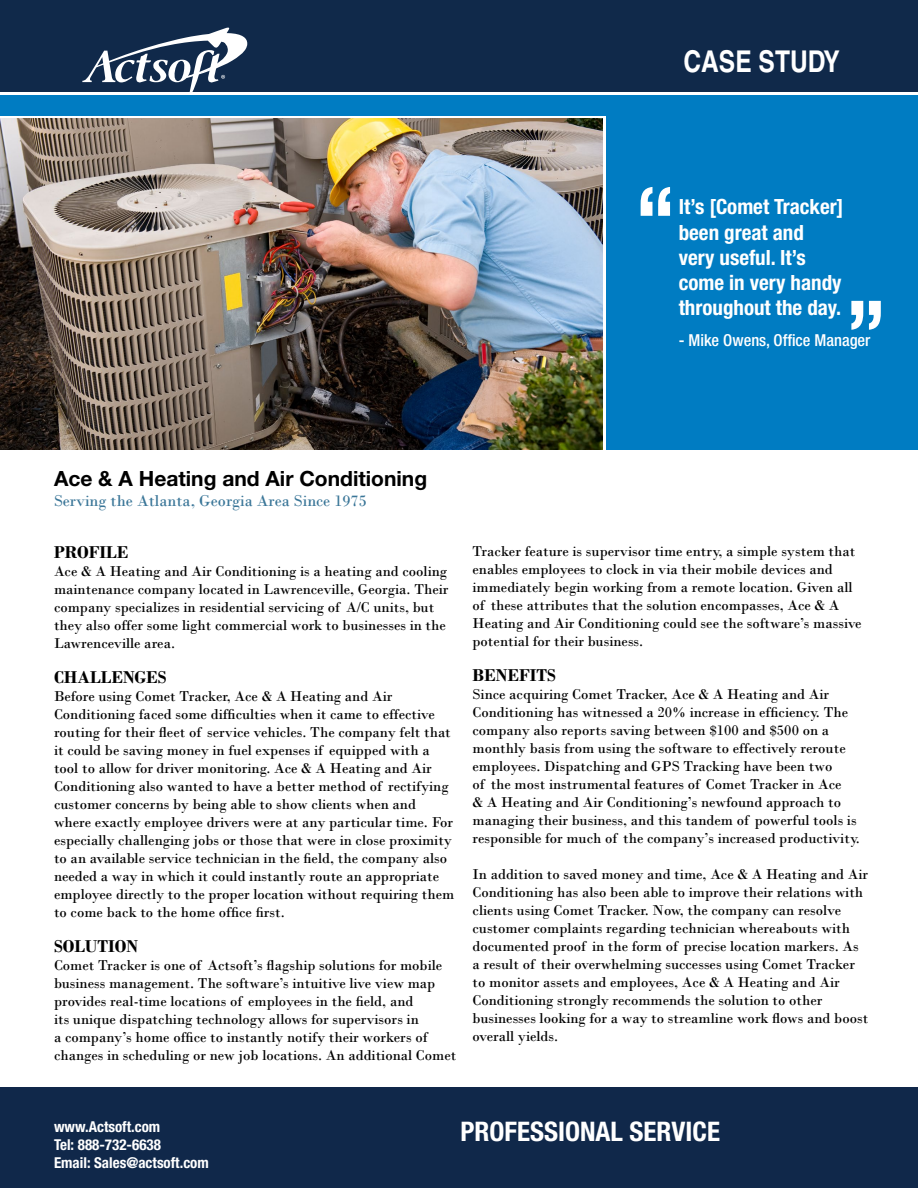
<style>
.page{position:relative;width:918px;height:1188px;background:#fff}
.page>*{position:absolute;margin:0;border:0;box-sizing:border-box;transform-origin:0 0}
.t1{font:700 condensed 90px "Helvetica Neue";color:#fff}
.t2{font:700 condensed 30px "Helvetica";color:#fff}
.t3{font:700 condensed 27px "Helvetica Neue";color:#fff}
.t4{font:700 condensed 21px/25.2px "Helvetica Neue";color:#fff}
.t5{font:700 21px "Helvetica Neue";color:#000}
.t6{font:700 18px "Bodoni";color:#000}
.t7{font:16.5px "Bodoni";color:#3a7698}
.t8{font:500 condensed 16.5px "Helvetica Neue";color:#fff}
.t9{font:15px/18px "Bodoni";color:#000}
.t10{font:700 condensed 15px/18px "Helvetica Neue";color:#fff}
</style>
<div class="page">
<div style="left:0;top:1088px;width:918px;height:100px;background:#10284a"></div>
<div style="left:606px;top:114px;width:312px;height:336px;background:#007cc2"></div>
<div style="left:0;top:0;width:918px;height:98px;background:#10294a"></div>
<hr style="left:0;top:93px;width:918px;height:3px;background:#fff">
<svg style="left:82px;top:27px;width:165px;height:66px"></svg>
<div style="left:0;top:96px;width:918px;height:20px;background:#007cc2"></div>
<img style="left:0;top:119px;width:603px;height:331px">
<h2 class="t2" style="left:683px;top:43px;width:158px">CASE STUDY</h2>
<h1 class="t1" style="left:634px;top:165px;width:43px">“</h1>
<h3 class="t4" style="left:679px;top:194px;width:166px">It’s [Comet Tracker] been great and very useful. It’s come in very handy throughout the day.</h3>
<p class="t8" style="left:679px;top:330px;width:193px">- Mike Owens, Office Manager</p>
<h1 class="t1" style="left:887px;top:352px;width:43px;rotate:-180deg">“</h1>
<h3 class="t5" style="left:54px;top:465px;width:375px">Ace &amp; A Heating and Air Conditioning</h3>
<p class="t7" style="left:54px;top:491px;width:314px">Serving the Atlanta, Georgia Area Since 1975</p>
<p class="t6" style="left:54px;top:541px;width:76px">PROFILE</p>
<p class="t9" style="left:54px;top:562px;width:396px">Ace &amp; A Heating and Air Conditioning is a heating and cooling maintenance company located in Lawrenceville, Georgia. Their company specializes in residential servicing of A/C units, but they also offer some light commercial work to businesses in the Lawrenceville area.</p>
<p class="t6" style="left:54px;top:667px;width:114px">CHALLENGES</p>
<p class="t9" style="left:54px;top:687px;width:402px">Before using Comet Tracker, Ace &amp; A Heating and Air Conditioning faced some difficulties when it came to effective routing for their fleet of service vehicles. The company felt that it could be saving money in fuel expenses if equipped with a tool to allow for driver monitoring. Ace &amp; A Heating and Air Conditioning also wanted to have a better method of rectifying customer concerns by being able to show clients when and where exactly employee drivers were at any particular time. For especially challenging jobs or those that were in close proximity to an available service technician in the field, the company also needed a way in which it could instantly route an appropriate employee directly to the proper location without requiring them to come back to the home office first.</p>
<p class="t6" style="left:54px;top:936px;width:86px">SOLUTION</p>
<p class="t9" style="left:54px;top:956px;width:404px">Comet Tracker is one of Actsoft’s flagship solutions for mobile business management. The software’s intuitive live view map provides real-time locations of employees in the field, and<br>its unique dispatching technology allows for supervisors in<br>a company’s home office to instantly notify their workers of changes in scheduling or new job locations. An additional Comet</p>
<p class="t9" style="left:472px;top:542px;width:391px">Tracker feature is supervisor time entry, a simple system that enables employees to clock in via their mobile devices and immediately begin working from a remote location. Given all of these attributes that the solution encompasses, Ace &amp; A Heating and Air Conditioning could see the software’s massive potential for their business.</p>
<p class="t6" style="left:472px;top:665px;width:85px">BENEFITS</p>
<p class="t9" style="left:472px;top:685px;width:389px">Since acquiring Comet Tracker, Ace &amp; A Heating and Air Conditioning has witnessed a 20% increase in efficiency. The company also reports saving between $100 and $500 on a monthly basis from using the software to effectively reroute employees. Dispatching and GPS Tracking have been two<br>of the most instrumental features of Comet Tracker in Ace<br>&amp; A Heating and Air Conditioning’s newfound approach to managing their business, and this tandem of powerful tools is responsible for much of the company’s increased productivity.</p>
<p class="t9" style="left:472px;top:865px;width:397px">In addition to saved money and time, Ace &amp; A Heating and Air Conditioning has also been able to improve their relations with clients using Comet Tracker. Now, the company can resolve customer complaints regarding technician whereabouts with documented proof in the form of precise location markers. As a result of their overwhelming successes using Comet Tracker to monitor assets and employees, Ace &amp; A Heating and Air Conditioning strongly recommends the solution to other businesses looking for a way to streamline work flows and boost overall yields.</p>
<p class="t10" style="left:54px;top:1117px;width:156px">www.Actsoft.com<br>Tel: 888-732-6638<br>Email: Sales@actsoft.com</p>
<h3 class="t3" style="left:461px;top:1115px;width:261px">PROFESSIONAL SERVICE</h3>
</div>
